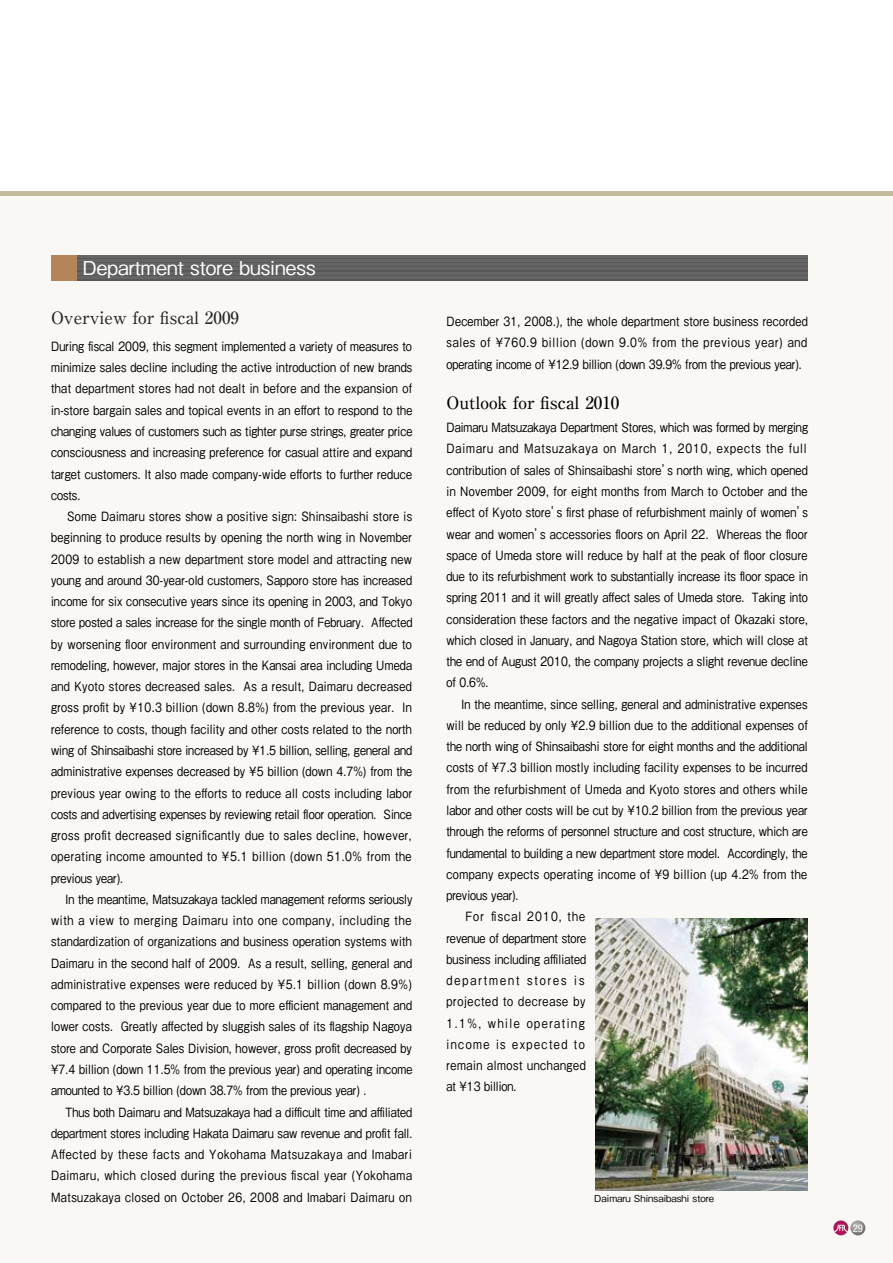
<style>
.page{position:relative;width:893px;height:1263px;background:#fff}
.page>*{position:absolute;margin:0;border:0;box-sizing:border-box;transform-origin:0 0}
.t1{font:500 19.2px "Gothic BBB Pro";color:#fff}
.t2{font:500 16.95px "Ryumin Pro";color:rgb(0 0 0/.85)}
.t3{font:500 16.95px "Ryumin Pro";color:#000}
.t4{font:500 12.75px/21.3px "Gothic BBB Pro";letter-spacing:.015em;color:#000;text-align:justify;scale:.85 1}
.t5{font:500 12.75px "Gothic BBB Pro";letter-spacing:.035em;color:#000;scale:.85 1}
.t6{font:500 12.75px "Gothic BBB Pro";letter-spacing:.04em;color:#000;scale:.85 1}
.t7{font:500 12.75px "Gothic BBB Pro";letter-spacing:.065em;color:#000;scale:.85 1}
.t8{font:500 12.75px "Gothic BBB Pro";letter-spacing:.05em;color:#000;scale:.85 1}
.t9{font:500 12.75px "Gothic BBB Pro";letter-spacing:.14em;color:#000;scale:.85 1}
.t10{font:500 12.75px "Gothic BBB Pro";letter-spacing:.18em;color:#000;scale:.85 1}
.t11{font:500 12.75px "Gothic BBB Pro";letter-spacing:.135em;color:#000;scale:.85 1}
.t12{font:500 12.75px "Gothic BBB Pro";letter-spacing:.1em;color:#000;scale:.85 1}
.t13{font:condensed 10.65px "Helvetica Neue";color:#fff}
.t14{font:500 9.6px "Gothic BBB Pro";color:#000}
</style>
<div class="page">
<div style="left:0;top:197px;width:893px;height:1066px;background:#f9f8f4"></div>
<img style="left:595px;top:918px;width:213px;height:272px">
<svg style="left:833px;top:1220px;width:15px;height:15px"></svg>
<svg style="left:834px;top:1225px;width:14px;height:7px"></svg>
<svg style="left:850px;top:1220px;width:15px;height:15px"></svg>
<div style="left:0;top:191px;width:893px;height:5px;background:#c2ba9c"></div>
<div style="left:77px;top:255px;width:731px;height:26px;background:linear-gradient(to right,#605f5f,#605f5f)"></div>
<hr style="left:77px;top:255px;width:731px;height:2px;background:#666565">
<hr style="left:77px;top:259px;width:731px;height:2px;background:#666565">
<hr style="left:77px;top:264px;width:731px;height:2px;background:#666565">
<hr style="left:77px;top:268px;width:731px;height:2px;background:#666565">
<hr style="left:77px;top:272px;width:731px;height:2px;background:#666565">
<hr style="left:77px;top:276px;width:731px;height:3px;background:#666565">
<div style="left:51px;top:255px;width:26px;height:26px;background:#b5855a"></div>
<h1 class="t1" style="left:82px;top:253px;width:235px">Department store business</h1>
<h2 class="t2" style="left:51px;top:305px;width:189px">Overview for fiscal 2009</h2>
<p class="t4" style="left:51px;top:334px;width:427px">During fiscal 2009, this segment implemented a variety of measures to minimize sales decline including the active introduction of new brands that department stores had not dealt in before and the expansion of in-store bargain sales and topical events in an effort to respond to the changing values of customers such as tighter purse strings, greater price consciousness and increasing preference for casual attire and expand target customers. It also made company-wide efforts to further reduce costs.</p>
<p class="t4" style="left:51px;top:504px;width:427px;text-indent:16px">Some Daimaru stores show a positive sign: Shinsaibashi store is beginning to produce results by opening the north wing in November 2009 to establish a new department store model and attracting new young and around 30-year-old customers, Sapporo store has increased income for six consecutive years since its opening in 2003, and Tokyo store posted a sales increase for the single month of February. Affected by worsening floor environment and surrounding environment due to remodeling, however, major stores in the Kansai area including Umeda and Kyoto stores decreased sales. As a result, Daimaru decreased gross profit by ¥10.3 billion (down 8.8%) from the previous year. In reference to costs, though facility and other costs related to the north wing of Shinsaibashi store increased by ¥1.5 billion, selling, general and administrative expenses decreased by ¥5 billion (down 4.7%) from the previous year owing to the efforts to reduce all costs including labor costs and advertising expenses by reviewing retail floor operation. Since gross profit decreased significantly due to sales decline, however, operating income amounted to ¥5.1 billion (down 51.0% from the previous year).</p>
<p class="t4" style="left:51px;top:887px;width:427px;text-indent:15px">In the meantime, Matsuzakaya tackled management reforms seriously with a view to merging Daimaru into one company, including the standardization of organizations and business operation systems with Daimaru in the second half of 2009. As a result, selling, general and administrative expenses were reduced by ¥5.1 billion (down 8.9%) compared to the previous year due to more efficient management and lower costs. Greatly affected by sluggish sales of its flagship Nagoya store and Corporate Sales Division, however, gross profit decreased by ¥7.4 billion (down 11.5% from the previous year) and operating income amounted to ¥3.5 billion (down 38.7% from the previous year) .</p>
<p class="t4" style="left:51px;top:1099px;width:427px;text-indent:14px">Thus both Daimaru and Matsuzakaya had a difficult time and affiliated department stores including Hakata Daimaru saw revenue and profit fall.<br>Affected by these facts and Yokohama Matsuzakaya and Imabari Daimaru, which closed during the previous fiscal year (Yokohama Matsuzakaya closed on October 26, 2008 and Imabari Daimaru on</p>
<p class="t4" style="left:446px;top:309px;width:427px">December 31, 2008.), the whole department store business recorded sales of ¥760.9 billion (down 9.0% from the previous year) and operating income of ¥12.9 billion (down 39.9% from the previous year).</p>
<h2 class="t3" style="left:446px;top:390px;width:174px">Outlook for fiscal 2010</h2>
<p class="t4" style="left:446px;top:415px;width:427px">Daimaru Matsuzakaya Department Stores, which was formed by merging Daimaru and Matsuzakaya on March 1, 2010, expects the full contribution of sales of Shinsaibashi store’s north wing, which opened in November 2009, for eight months from March to October and the effect of Kyoto store’s first phase of refurbishment mainly of women’s wear and women’s accessories floors on April 22. Whereas the floor space of Umeda store will reduce by half at the peak of floor closure due to its refurbishment work to substantially increase its floor space in spring 2011 and it will greatly affect sales of Umeda store. Taking into consideration these factors and the negative impact of Okazaki store, which closed in January, and Nagoya Station store, which will close at the end of August 2010, the company projects a slight revenue decline of 0.6%.</p>
<p class="t4" style="left:462px;top:692px;width:408px">In the meantime, since selling, general and administrative expenses</p>
<p class="t4" style="left:446px;top:713px;width:427px">will be reduced by only ¥2.9 billion due to the additional expenses of</p>
<p class="t4" style="left:446px;top:734px;width:426px">the north wing of Shinsaibashi store for eight months and the additional</p>
<p class="t4" style="left:446px;top:755px;width:426px">costs of ¥7.3 billion mostly including facility expenses to be incurred</p>
<p class="t5" style="left:446px;top:779px;width:426px">from the refurbishment of Umeda and Kyoto stores and others while</p>
<p class="t4" style="left:446px;top:798px;width:426px">labor and other costs will be cut by ¥10.2 billion from the previous year</p>
<p class="t4" style="left:446px;top:819px;width:427px">through the reforms of personnel structure and cost structure, which are</p>
<p class="t4" style="left:446px;top:840px;width:426px">fundamental to building a new department store model. Accordingly, the</p>
<p class="t6" style="left:446px;top:864px;width:426px">company expects operating income of ¥9 billion (up 4.2% from the</p>
<p class="t4" style="left:446px;top:883px;width:86px">previous year).</p>
<p class="t12" style="left:465px;top:906px;width:143px">For fiscal 2010, the</p>
<p class="t4" style="left:446px;top:925px;width:166px">revenue of department store</p>
<p class="t4" style="left:446px;top:947px;width:166px">business including affiliated</p>
<p class="t10" style="left:446px;top:970px;width:164px">department stores is</p>
<p class="t7" style="left:446px;top:991px;width:165px">projected to decrease by</p>
<p class="t9" style="left:446px;top:1013px;width:164px">1.1%, while operating</p>
<p class="t11" style="left:446px;top:1034px;width:164px">income is expected to</p>
<p class="t8" style="left:446px;top:1055px;width:165px">remain almost unchanged</p>
<p class="t4" style="left:446px;top:1074px;width:84px">at ¥13 billion.</p>
<p class="t14" style="left:594px;top:1191px;width:121px">Daimaru Shinsaibashi store</p>
<p class="t13" style="left:853px;top:1222px;width:12px">29</p>
</div>
